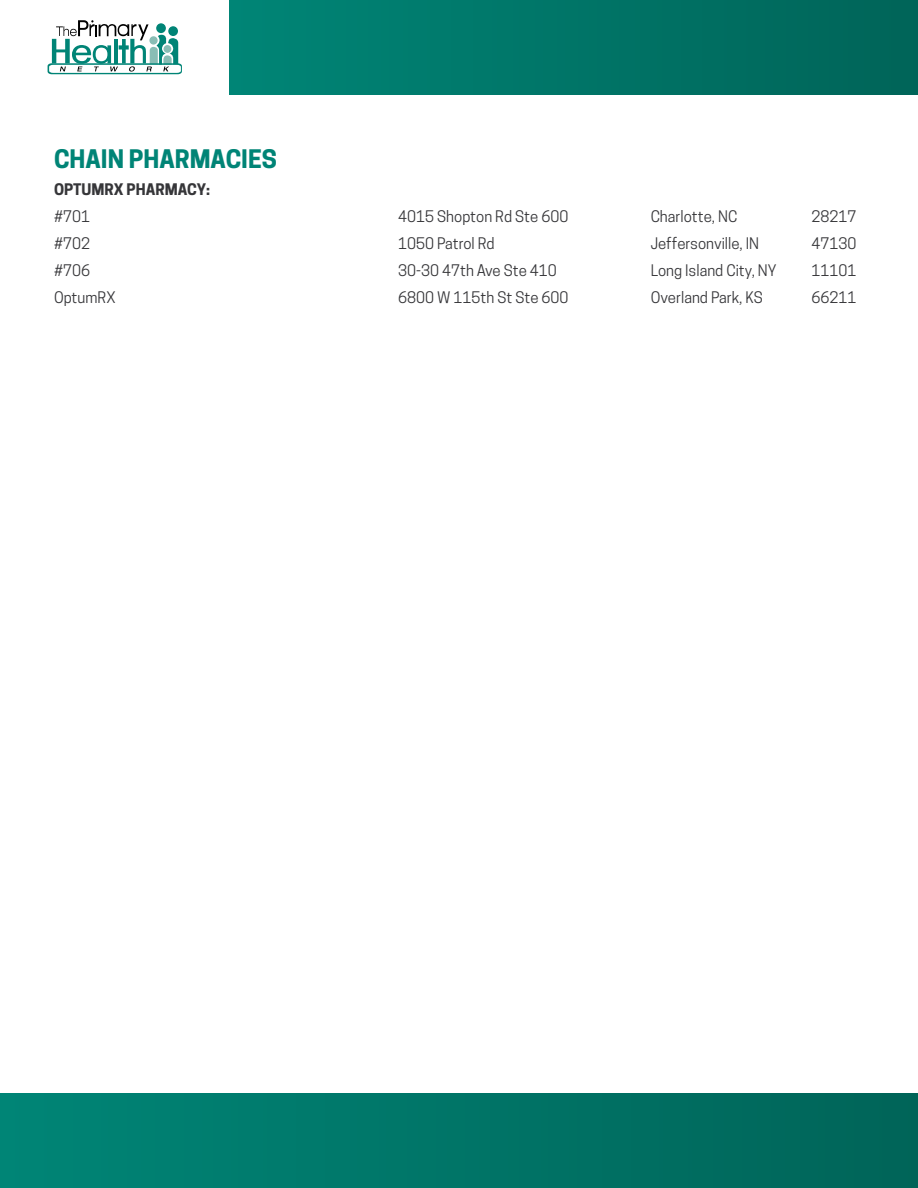
<style>
.page{position:relative;width:918px;height:1188px;background:#fff}
.page>*{position:absolute;margin:0;border:0;box-sizing:border-box;transform-origin:0 0}
.t1{font:700 24px "Cooper Hewitt";color:#008476}
.t2{font:15px "Cooper Hewitt";color:#363639}
.t3{font:700 15px "Cooper Hewitt";color:#363639}
</style>
<div class="page">
<div style="left:0;top:1094px;width:918px;height:94px;background:linear-gradient(to right,#008576,#006458)"></div>
<svg style="left:48px;top:20px;width:134px;height:54px"></svg>
<div style="left:230px;top:0;width:688px;height:94px;background:linear-gradient(to right,#008576,#006458)"></div>
<h1 class="t1" style="left:54px;top:144px;width:224px">CHAIN PHARMACIES</h1>
<p class="t3" style="left:54px;top:180px;width:158px">OPTUMRX PHARMACY:</p>
<p class="t2" style="left:54px;top:207px;width:37px">#701</p>
<p class="t2" style="left:398px;top:207px;width:172px">4015 Shopton Rd Ste 600</p>
<p class="t2" style="left:651px;top:207px;width:88px">Charlotte, NC</p>
<p class="t2" style="left:811px;top:207px;width:46px">28217</p>
<p class="t2" style="left:54px;top:234px;width:37px">#702</p>
<p class="t2" style="left:398px;top:234px;width:98px">1050 Patrol Rd</p>
<p class="t2" style="left:651px;top:234px;width:110px">Jeffersonville, IN</p>
<p class="t2" style="left:811px;top:234px;width:46px">47130</p>
<p class="t2" style="left:54px;top:261px;width:37px">#706</p>
<p class="t2" style="left:398px;top:261px;width:160px">30-30 47th Ave Ste 410</p>
<p class="t2" style="left:651px;top:261px;width:127px">Long Island City, NY</p>
<p class="t2" style="left:811px;top:261px;width:46px">11101</p>
<p class="t2" style="left:54px;top:288px;width:63px">OptumRX</p>
<p class="t2" style="left:398px;top:288px;width:172px">6800 W 115th St Ste 600</p>
<p class="t2" style="left:651px;top:288px;width:114px">Overland Park, KS</p>
<p class="t2" style="left:811px;top:288px;width:46px">66211</p>
</div>
